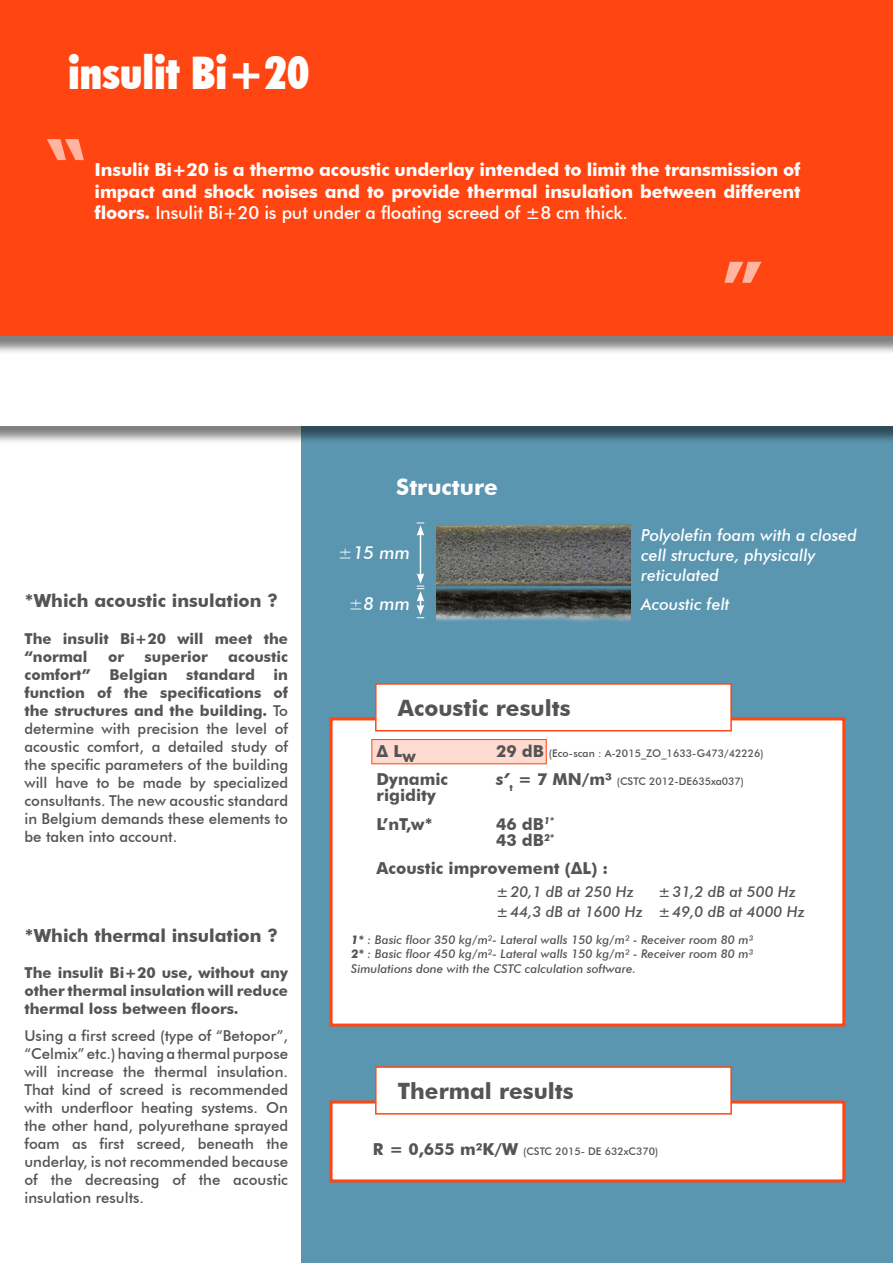
<style>
.page{position:relative;width:893px;height:1263px;background:#fff}
.page>*{position:absolute;margin:0;border:0;box-sizing:border-box;transform-origin:0 0}
.t1{font:700 94.5px "Magneto";color:#fff}
.t2{font:900 condensed 45px "Futura BT";color:#fff}
.t3{font:700 22.5px "Futura BT";color:#555454}
.t4{font:700 22.5px "Futura BT";color:#fff}
.t5{font:700 18px/21.6px "Futura BT";letter-spacing:-.01em;color:#fff;text-align:justify}
.t6{font:700 18px "Futura BT";color:#555454}
.t7{font:italic 500 18px "Futura BT";color:#fff}
.t8{font:italic 500 16.5px/19.8px "Futura BT";color:#fff}
.t9{font:700 16.5px/28.3px "Futura BT";color:#555454}
.t10{font:500 15px/18px "Futura BT";color:#555454;text-align:justify}
.t11{font:700 15px/18px "Futura BT";color:#555454;text-align:justify}
.t12{font:italic 500 15px/19.8px "Futura BT";color:#555454}
.t13{font:italic 500 12px/14.4px "Futura BT";color:#555454;text-align:justify}
.t14{font:500 10.5px "Futura BT";color:#555454}
.s1{font-weight:500}
.s2{font-weight:700}
.s3{font-weight:300;font-style:normal}
.s4{font-weight:700;font-size:16.5px}
.s5{font-weight:700;font-style:italic;font-size:16.5px}
</style>
<div class="page">
<div style="left:302px;top:404px;width:591px;height:859px;background:#5b96b0"></div>
<div style="left:0;top:338px;width:893px;height:106px;background:#000;opacity:.5"></div>
<div style="left:0;top:336px;width:893px;height:89px;background:#fff"></div>
<div style="left:0;top:0;width:893px;height:355px;background:#000;opacity:.5"></div>
<div style="left:0;top:0;width:893px;height:336px;background:#ff4612"></div>
<hr style="left:420px;top:533px;width:1px;height:43px;background:#fff">
<svg style="left:417px;top:523px;width:7px;height:13px"></svg>
<svg style="left:417px;top:573px;width:7px;height:45px"></svg>
<img style="left:436px;top:612px;width:194px;height:10px">
<img style="left:436px;top:524px;width:194px;height:88px">
<div style="left:330px;top:717px;width:515px;height:309px;background:#fff;border:3px solid #ff4612"></div>
<div style="left:372px;top:739px;width:174px;height:25px;background:#ffdad0"></div>
<div style="left:372px;top:739px;width:174px;height:25px;border:1px solid #ff4612"></div>
<div style="left:376px;top:684px;width:355px;height:47px;background:#fff"></div>
<div style="left:375px;top:683px;width:357px;height:48px;border:2px solid #ff4612"></div>
<div style="left:330px;top:1100px;width:515px;height:82px;background:#fff;border:3px solid #ff4612"></div>
<div style="left:376px;top:1067px;width:355px;height:47px;background:#fff"></div>
<div style="left:375px;top:1066px;width:357px;height:48px;border:2px solid #ff4612"></div>
<h2 class="t2" style="left:68px;top:45px;width:243px">insulit Bi+20</h2>
<p class="t5" style="left:95px;top:159px;width:707px">Insulit Bi+20 is a thermo acoustic underlay intended to limit the transmission of impact and shock noises and to provide thermal insulation between different floors. <span class="s1">Insulit Bi+20 is put under a floating screed of ±8 cm thick.</span></p>
<h1 class="t1" style="left:717px;top:241px;width:42px">''</h1>
<p class="t6" style="left:24px;top:590px;width:255px">*Which acoustic insulation ?</p>
<p class="t11" style="left:24px;top:629px;width:265px">The insulit Bi+20 will meet the “normal</p>
<p class="t10" style="left:24px;top:647px;width:265px;text-indent:204px"><span class="s2">acoustic comfort” Belgian standard in function of the specifications of the structures and the building.</span> To determine with precision the level of acoustic comfort, a detailed study of the specific parameters of the building will have to be made by specialized consultants. The new acoustic standard in Belgium demands these elements to be taken into account.</p>
<p class="t11" style="left:108px;top:647px;width:18px">or</p>
<p class="t11" style="left:145px;top:647px;width:65px">superior</p>
<p class="t6" style="left:24px;top:924px;width:255px">*Which thermal insulation ?</p>
<p class="t11" style="left:24px;top:964px;width:265px">The insulit Bi+20 use, without any other thermal insulation will reduce thermal loss between floors.</p>
<p class="t10" style="left:24px;top:1026px;width:265px">Using a first screed (type of “Betopor”, “Celmix” etc.) having a thermal purpose will increase the thermal insulation.<br>That kind of screed is recommended with underfloor heating systems. On the other hand, polyurethane sprayed foam as first screed, beneath the underlay, is not recommended because of the decreasing of the acoustic insulation results.</p>
<h3 class="t4" style="left:396px;top:473px;width:103px">Structure</h3>
<p class="t7" style="left:338px;top:541px;width:74px"><span class="s3">±</span>15 mm</p>
<p class="t7" style="left:349px;top:593px;width:63px"><span class="s3">±</span>8 mm</p>
<p class="t8" style="left:641px;top:525px;width:217px">Polyolefin foam with a closed cell structure, physically reticulated</p>
<p class="t8" style="left:641px;top:594px;width:90px">Acoustic felt</p>
<h3 class="t3" style="left:398px;top:694px;width:174px">Acoustic results</h3>
<p class="t9" style="left:377px;top:737px;width:41px">∆ Lw</p>
<p class="t14" style="left:496px;top:747px;width:269px"><span class="s4">29 dB</span> (Eco-scan : A-2015_ZO_1633-G473/42226)</p>
<p class="t9" style="left:377px;top:765px;width:73px">Dynamic</p>
<p class="t14" style="left:496px;top:775px;width:249px"><span class="s5">s’</span><sub>t</sub> <span class="s4">= 7 MN/m³</span> (CSTC 2012-DE635xa037)</p>
<p class="t9" style="left:377px;top:781px;width:61px">rigidity<br>L’nT,w*</p>
<p class="t9" style="left:496px;top:815px;width:60px;line-height:16.5px">46 dB<sup>1*<br></sup>43 dB<sup>2*</sup></p>
<p class="t9" style="left:377px;top:854px;width:233px">Acoustic improvement (∆L) :</p>
<p class="t12" style="left:496px;top:881px;width:139px">±20,1 dB at 250 Hz</p>
<p class="t12" style="left:496px;top:881px;width:310px;text-indent:162px">±31,2 dB at 500 Hz ±44,3 dB at 1600 Hz ±49,0 dB at 4000 Hz</p>
<p class="t13" style="left:351px;top:932px;width:404px"><span class="s2">1*</span> : Basic floor 350 kg/m²- Lateral walls 150 kg/m² - Receiver room 80 m³<br><span class="s2">2*</span> : Basic floor 450 kg/m²- Lateral walls 150 kg/m² - Receiver room 80 m³<br>Simulations done with the CSTC calculation software.</p>
<h3 class="t3" style="left:398px;top:1077px;width:177px">Thermal results</h3>
<p class="t14" style="left:373px;top:1144px;width:287px"><span class="s4">R = 0,655 m²K/W</span> (CSTC 2015- DE 632xC370)</p>
</div>
